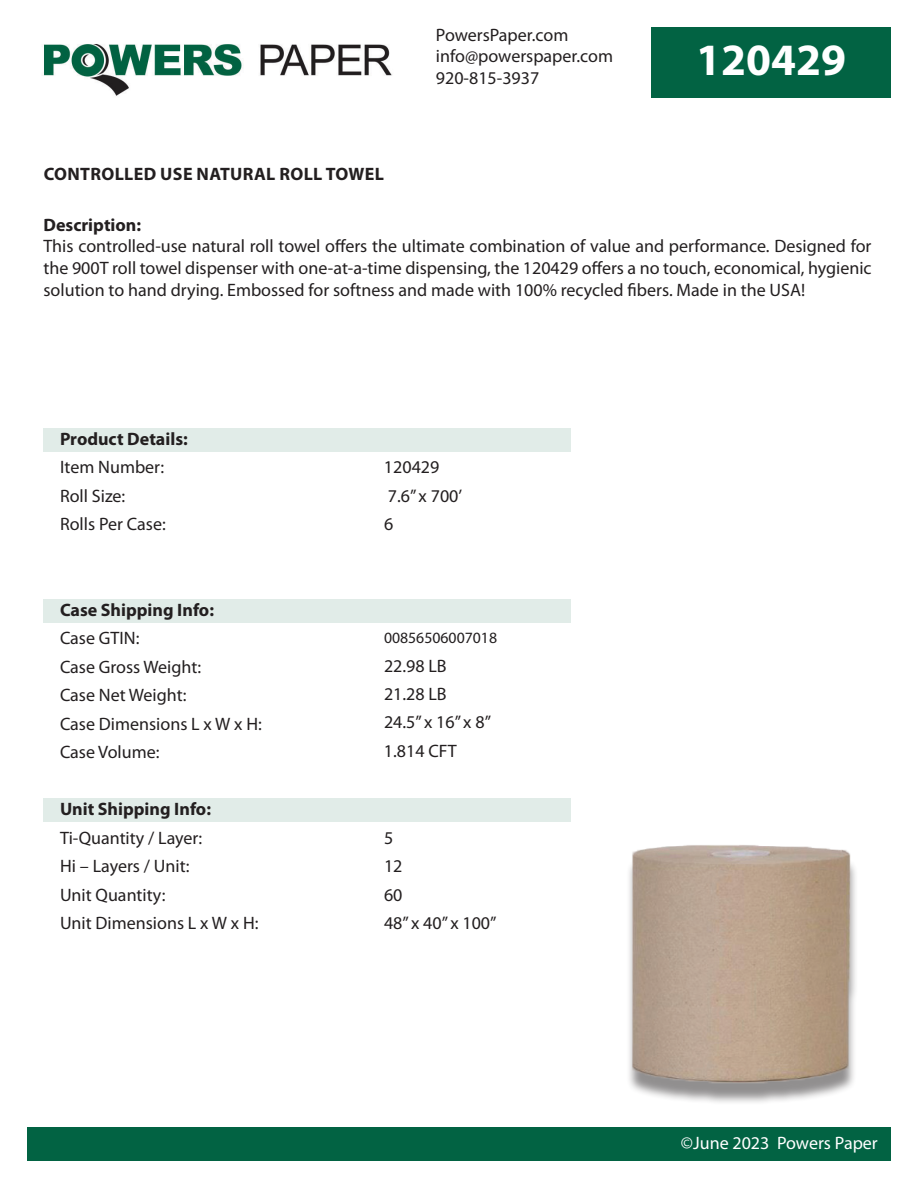
<style>
.page{position:relative;width:918px;height:1188px;background:#fff}
.page>*{position:absolute;margin:0;border:0;box-sizing:border-box;transform-origin:0 0}
.t1{font:700 45px "Myriad Pro";color:#fff}
.t2{font:18px/28.5px "Myriad Pro";color:#231f20;text-align:justify}
.t3{font:700 18px "Myriad Pro";color:#231f20}
.t4{font:700 18px "Myriad Pro";letter-spacing:.02em;color:#231f20}
.t5{font:18px "Myriad Pro";color:#fff}
.t6{font:15.75px "Myriad Pro";color:#231f20}
</style>
<div class="page">
<div style="left:651px;top:27px;width:240px;height:70px;background:#026343"></div>
<div style="left:44px;top:428px;width:527px;height:23px;background:#e1ece8"></div>
<div style="left:44px;top:599px;width:527px;height:24px;background:#e1ece8"></div>
<div style="left:44px;top:799px;width:527px;height:23px;background:#e1ece8"></div>
<img style="left:43px;top:44px;width:349px;height:52px">
<div style="left:27px;top:1128px;width:864px;height:33px;background:#026343"></div>
<img style="left:629px;top:845px;width:227px;height:258px">
<p class="t2" style="left:436px;top:20px;width:134px">PowersPaper.com</p>
<p class="t2" style="left:436px;top:42px;width:179px">info@powerspaper.com</p>
<p class="t2" style="left:436px;top:63px;width:105px">920-815-3937</p>
<p class="t1" style="left:696px;top:30px;width:151px">120429</p>
<p class="t4" style="left:44px;top:162px;width:342px">CONTROLLED USE NATURAL ROLL TOWEL</p>
<p class="t3" style="left:44px;top:213px;width:99px">Description:</p>
<p class="t2" style="left:44px;top:235px;width:830px;line-height:21.6px">This controlled-use natural roll towel offers the ultimate combination of value and performance. Designed for the 900T roll towel dispenser with one-at-a-time dispensing, the 120429 offers a no touch, economical, hygienic solution to hand drying. Embossed for softness and made with 100% recycled fibers. Made in the USA!</p>
<p class="t3" style="left:60px;top:427px;width:129px">Product Details:</p>
<p class="t2" style="left:60px;top:453px;width:106px">Item Number:</p>
<p class="t2" style="left:384px;top:453px;width:57px">120429</p>
<p class="t2" style="left:60px;top:481px;width:67px">Roll Size:</p>
<p class="t2" style="left:388px;top:481px;width:76px">7.6” x 700’</p>
<p class="t2" style="left:60px;top:510px;width:107px">Rolls Per Case:</p>
<p class="t2" style="left:384px;top:510px;width:11px">6</p>
<p class="t3" style="left:60px;top:598px;width:156px">Case Shipping Info:</p>
<p class="t2" style="left:60px;top:624px;width:81px">Case GTIN:</p>
<p class="t2" style="left:60px;top:652px;width:143px">Case Gross Weight:</p>
<p class="t2" style="left:60px;top:681px;width:128px">Case Net Weight:</p>
<p class="t2" style="left:60px;top:709px;width:203px">Case Dimensions L x W x H:</p>
<p class="t2" style="left:60px;top:738px;width:101px">Case Volume:</p>
<p class="t6" style="left:384px;top:628px;width:115px">00856506007018</p>
<p class="t2" style="left:384px;top:651px;width:109px;text-align:left">22.98 LB<br>21.28 LB<br>24.5” x 16” x 8”<br>1.814 CFT</p>
<p class="t3" style="left:60px;top:797px;width:153px">Unit Shipping Info:</p>
<p class="t2" style="left:60px;top:823px;width:144px">Ti-Quantity / Layer:</p>
<p class="t2" style="left:384px;top:823px;width:11px">5</p>
<p class="t2" style="left:60px;top:852px;width:131px">Hi – Layers / Unit:</p>
<p class="t2" style="left:384px;top:852px;width:20px">12</p>
<p class="t2" style="left:60px;top:880px;width:107px">Unit Quantity:</p>
<p class="t2" style="left:384px;top:880px;width:20px">60</p>
<p class="t2" style="left:60px;top:909px;width:200px">Unit Dimensions L x W x H:</p>
<p class="t2" style="left:384px;top:909px;width:114px">48” x 40” x 100”</p>
<p class="t5" style="left:681px;top:1132px;width:198px">©June 2023 Powers Paper</p>
</div>
